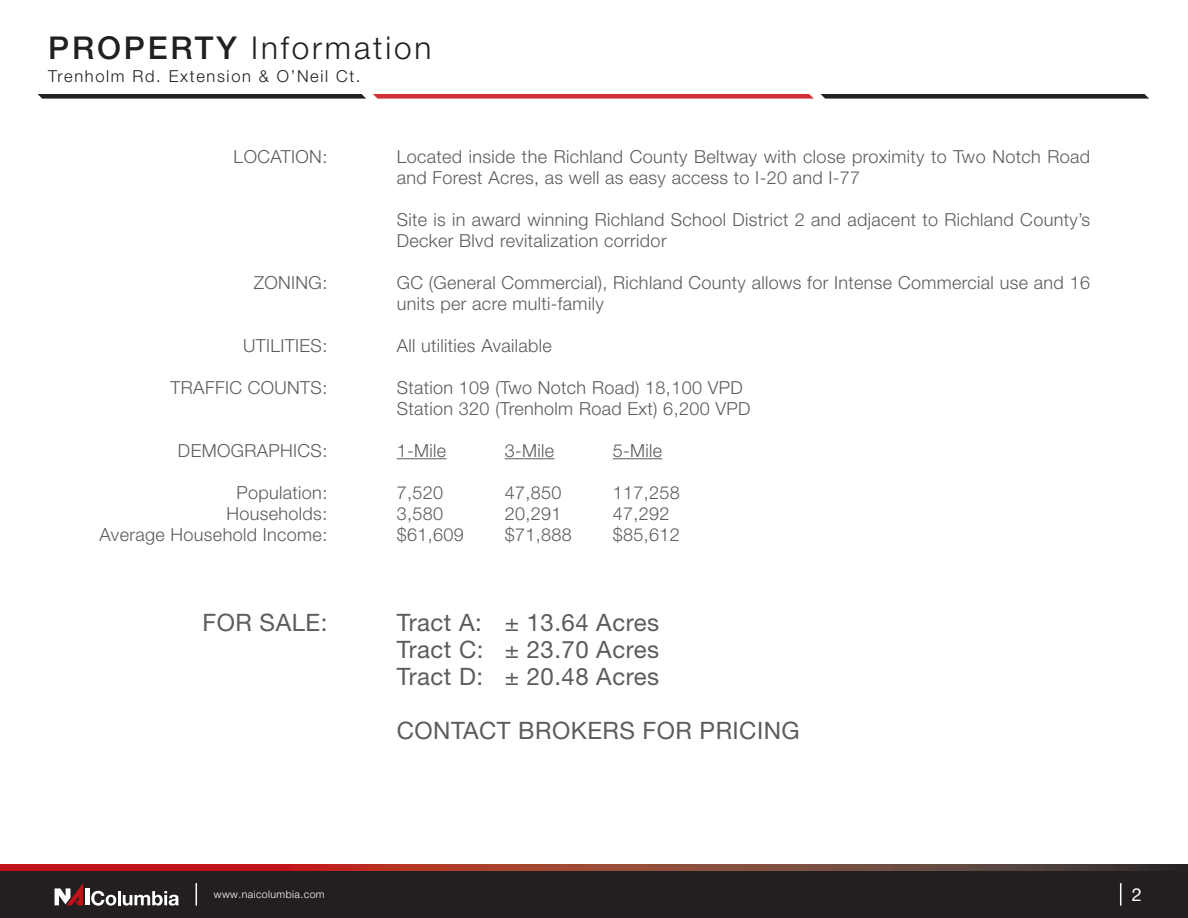
<style>
.page{position:relative;width:1188px;height:918px;background:#fff}
.page>*{position:absolute;margin:0;border:0;box-sizing:border-box;transform-origin:0 0}
.t1{font:300 31.5px "Helvetica Neue LT Std";letter-spacing:.09em;color:#231f20}
.t2{font:24px "Helvetica Neue LT Std";letter-spacing:.02em;color:#5c5c5f}
.t3{font:300 18px/21px "Helvetica Neue LT Std";letter-spacing:.02em;color:#5c5c5f}
.t4{font:18px "Helvetica Neue LT Std";color:#fff}
.t5{font:300 16.5px "Helvetica Neue LT Std";letter-spacing:.1em;color:#231f20}
.t6{font:300 10.5px "Helvetica Neue LT Std";letter-spacing:.04em;color:#fff}
.s1{font-weight:500}
</style>
<div class="page">
<div style="left:0;top:871px;width:1188px;height:47px;background:#231f20"></div>
<svg style="left:0;top:864px;width:1188px;height:7px;background:#91352e"></svg>
<svg style="left:55px;top:883px;width:28px;height:22px"></svg>
<hr style="left:85px;top:888px;width:4px;height:17px;background:#fff">
<svg style="left:91px;top:891px;width:25px;height:15px"></svg>
<hr style="left:118px;top:891px;width:3px;height:14px;background:#fff">
<svg style="left:123px;top:891px;width:56px;height:15px"></svg>
<svg style="left:196px;top:883px;width:1px;height:23px"></svg>
<svg style="left:1120px;top:883px;width:1px;height:23px"></svg>
<svg style="left:38px;top:94px;width:328px;height:5px;background:#373334"></svg>
<svg style="left:373px;top:94px;width:441px;height:5px;background:#d4444a"></svg>
<svg style="left:821px;top:94px;width:328px;height:5px;background:#373334"></svg>
<hr style="left:397px;top:458px;width:50px;height:1px;background:#5c5c5f">
<hr style="left:505px;top:458px;width:50px;height:1px;background:#5c5c5f">
<hr style="left:613px;top:458px;width:49px;height:1px;background:#5c5c5f">
<p class="t1" style="left:48px;top:29px;width:384px"><span class="s1">PROPERTY</span> Information</p>
<p class="t5" style="left:48px;top:66px;width:314px">Trenholm Rd. Extension &amp; O’Neil Ct.</p>
<p class="t3" style="left:234px;top:146px;width:95px">LOCATION:</p>
<p class="t3" style="left:254px;top:272px;width:75px">ZONING:</p>
<p class="t3" style="left:243px;top:335px;width:86px">UTILITIES:</p>
<p class="t3" style="left:171px;top:377px;width:158px">TRAFFIC COUNTS:</p>
<p class="t3" style="left:178px;top:440px;width:151px">DEMOGRAPHICS:</p>
<p class="t3" style="left:236px;top:482px;width:92px">Population:</p>
<p class="t3" style="left:226px;top:503px;width:102px">Households:</p>
<p class="t3" style="left:100px;top:524px;width:229px">Average Household Income:</p>
<p class="t2" style="left:203px;top:608px;width:126px">FOR SALE:</p>
<p class="t3" style="left:397px;top:146px;width:695px">Located inside the Richland County Beltway with close proximity to Two Notch Road and Forest Acres, as well as easy access to I-20 and I-77</p>
<p class="t3" style="left:397px;top:209px;width:695px">Site is in award winning Richland School District 2 and adjacent to Richland County’s<br>Decker Blvd revitalization corridor</p>
<p class="t3" style="left:397px;top:272px;width:695px">GC (General Commercial), Richland County allows for Intense Commercial use and 16 units per acre multi-family</p>
<p class="t3" style="left:397px;top:335px;width:157px">All utilities Available</p>
<p class="t3" style="left:397px;top:377px;width:348px">Station 109 (Two Notch Road) 18,100 VPD</p>
<p class="t3" style="left:397px;top:398px;width:355px">Station 320 (Trenholm Road Ext) 6,200 VPD</p>
<p class="t3" style="left:397px;top:440px;width:51px">1-Mile</p>
<p class="t3" style="left:505px;top:440px;width:51px">3-Mile</p>
<p class="t3" style="left:613px;top:440px;width:51px">5-Mile</p>
<p class="t3" style="left:397px;top:482px;width:48px">7,520</p>
<p class="t3" style="left:505px;top:482px;width:58px">47,850</p>
<p class="t3" style="left:613px;top:482px;width:69px">117,258</p>
<p class="t3" style="left:397px;top:503px;width:48px">3,580</p>
<p class="t3" style="left:505px;top:503px;width:58px">20,291</p>
<p class="t3" style="left:613px;top:503px;width:58px">47,292</p>
<p class="t3" style="left:397px;top:524px;width:69px">$61,609</p>
<p class="t3" style="left:505px;top:524px;width:69px">$71,888</p>
<p class="t3" style="left:613px;top:524px;width:69px">$85,612</p>
<p class="t2" style="left:397px;top:608px;width:264px">Tract A: ± 13.64 Acres</p>
<p class="t2" style="left:397px;top:635px;width:264px">Tract C: ± 23.70 Acres</p>
<p class="t2" style="left:397px;top:662px;width:264px">Tract D: ± 20.48 Acres</p>
<p class="t2" style="left:397px;top:716px;width:405px">CONTACT BROKERS FOR PRICING</p>
<p class="t6" style="left:214px;top:888px;width:112px">www.naicolumbia.com</p>
<p class="t4" style="left:1132px;top:884px;width:12px">2</p>
</div>
